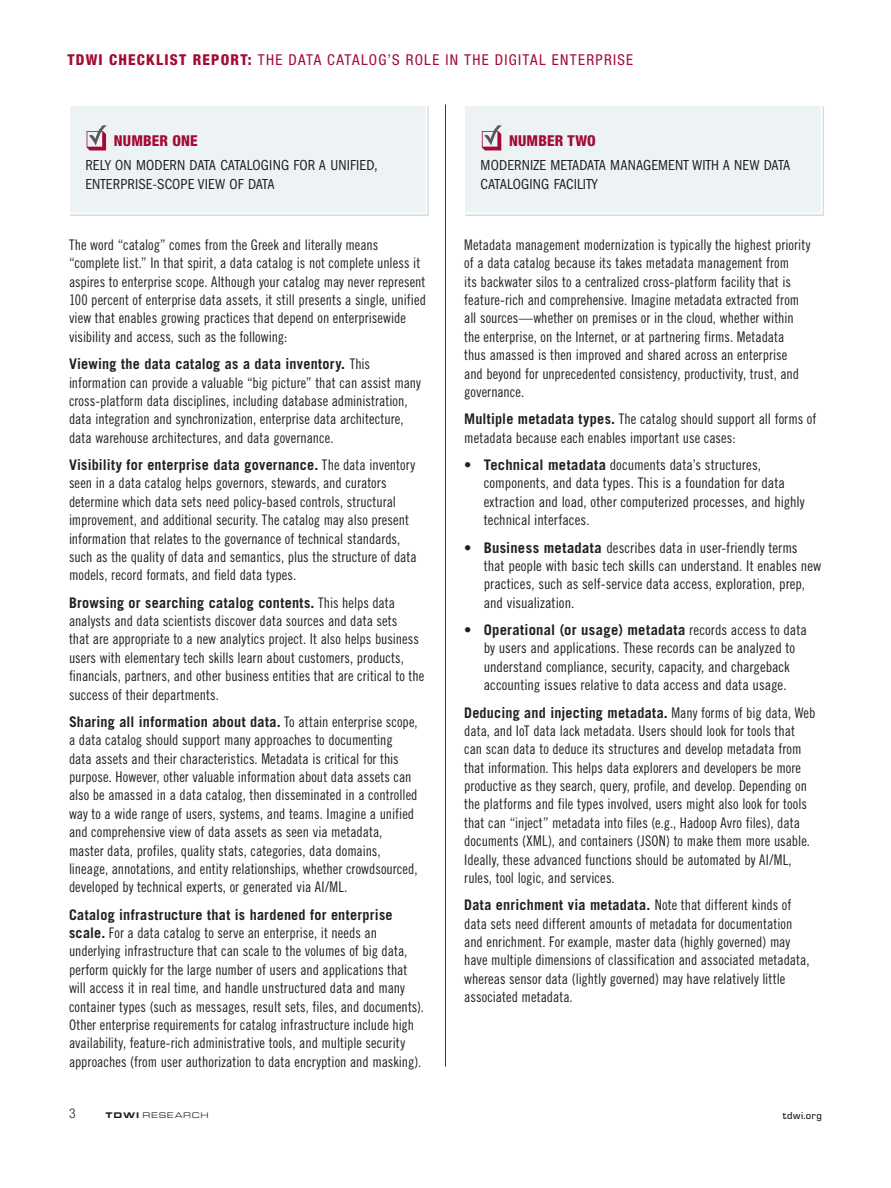
<style>
.page{position:relative;width:891px;height:1188px;background:#fff}
.page>*{position:absolute;margin:0;border:0;box-sizing:border-box;transform-origin:0 0}
.t1{font:condensed 15px/19.5px "ITC Franklin Gothic Std";letter-spacing:.01em;color:#231f20}
.t2{font:condensed 15px "Helvetica Neue LT Std";letter-spacing:.085em;color:#a30a34}
.t3{font:800 condensed 15px "Helvetica Neue LT Std";letter-spacing:.01em;color:#a30a34}
.Body_Text{font:14.7px/18.3px "Trade Gothic LT Std Cn 18";color:#231f20}
.t4{font:300 condensed 13.5px "Helvetica Neue LT Std";color:#231f20}
.t5{font:500 10.5px "Eurostile TOT";letter-spacing:.055em;color:#231f20}
.t6{font:expanded 8.55px "Eurostile TOT";letter-spacing:.08em;color:#231f20}
.s1{font-weight:800}
.s2{font-family:"Trade Gothic LT Std";font-weight:700}
.s3{font-family:"Helvetica Neue LT Std";font-weight:800;color:#a30a34}
.s4{font-weight:900}
</style>
<div class="page">
<hr style="left:445px;top:105px;width:1px;height:961px;background:#a30a34">
<div style="left:70px;top:106px;width:358px;height:110px;background:#edf2f4"></div>
<hr style="left:70px;top:214px;width:358px;height:2px;background:#cedbe2">
<hr style="left:427px;top:106px;width:2px;height:110px;background:#cedbe2">
<hr style="left:426px;top:105px;width:1px;height:109px;background:#fff">
<hr style="left:69px;top:213px;width:358px;height:1px;background:#fff">
<svg style="left:87px;top:125px;width:20px;height:26px"></svg>
<div style="left:466px;top:106px;width:357px;height:110px;background:#edf2f4"></div>
<hr style="left:466px;top:214px;width:357px;height:2px;background:#cedbe2">
<hr style="left:823px;top:106px;width:1px;height:110px;background:#cedbe2">
<hr style="left:821px;top:105px;width:2px;height:109px;background:#fff">
<hr style="left:464px;top:213px;width:358px;height:1px;background:#fff">
<svg style="left:482px;top:125px;width:20px;height:25px"></svg>
<p class="t2" style="left:68px;top:51px;width:567px"><span class="s1">TDWI CHECKLIST REPORT:</span> THE DATA CATALOG’S ROLE IN THE DIGITAL ENTERPRISE</p>
<p class="t3" style="left:114px;top:132px;width:85px">NUMBER ONE</p>
<p class="t1" style="left:85px;top:155px;width:294px">RELY ON MODERN DATA CATALOGING FOR A UNIFIED,<br>ENTERPRISE-SCOPE VIEW OF DATA</p>
<p class="Body_Text" style="left:69px;top:235px;width:359px">The word “catalog” comes from the Greek and literally means “complete list.” In that spirit, a data catalog is not complete unless it aspires to enterprise scope. Although your catalog may never represent 100 percent of enterprise data assets, it still presents a single, unified view that enables growing practices that depend on enterprisewide visibility and access, such as the following:</p>
<p class="Body_Text" style="left:69px;top:355px;width:353px"><span class="s2">Viewing the data catalog as a data inventory.</span> This information can provide a valuable “big picture” that can assist many cross-platform data disciplines, including database administration, data integration and synchronization, enterprise data architecture, data warehouse architectures, and data governance.</p>
<p class="Body_Text" style="left:69px;top:455px;width:349px"><span class="s2">Visibility for enterprise data governance.</span> The data inventory seen in a data catalog helps governors, stewards, and curators determine which data sets need policy-based controls, structural improvement, and additional security. The catalog may also present information that relates to the governance of technical standards, such as the quality of data and semantics, plus the structure of data models, record formats, and field data types.</p>
<p class="Body_Text" style="left:69px;top:593px;width:357px"><span class="s2">Browsing or searching catalog contents.</span> This helps data analysts and data scientists discover data sources and data sets<br>that are appropriate to a new analytics project. It also helps business users with elementary tech skills learn about customers, products, financials, partners, and other business entities that are critical to the success of their departments.</p>
<p class="Body_Text" style="left:69px;top:712px;width:350px"><span class="s2">Sharing all information about data.</span> To attain enterprise scope, a data catalog should support many approaches to documenting data assets and their characteristics. Metadata is critical for this purpose. However, other valuable information about data assets can also be amassed in a data catalog, then disseminated in a controlled way to a wide range of users, systems, and teams. Imagine a unified and comprehensive view of data assets as seen via metadata, master data, profiles, quality stats, categories, data domains, lineage, annotations, and entity relationships, whether crowdsourced, developed by technical experts, or generated via AI/ML.</p>
<p class="Body_Text" style="left:69px;top:905px;width:357px"><span class="s2">Catalog infrastructure that is hardened for enterprise scale.</span> For a data catalog to serve an enterprise, it needs an underlying infrastructure that can scale to the volumes of big data, perform quickly for the large number of users and applications that will access it in real time, and handle unstructured data and many container types (such as messages, result sets, files, and documents).<br>Other enterprise requirements for catalog infrastructure include high availability, feature-rich administrative tools, and multiple security approaches (from user authorization to data encryption and masking).</p>
<p class="t1" style="left:481px;top:130px;width:311px;line-height:23.4px;text-indent:28px"><span class="s3">NUMBER TWO<br></span>MODERNIZE METADATA MANAGEMENT WITH A NEW DATA</p>
<p class="t1" style="left:481px;top:175px;width:118px">CATALOGING FACILITY</p>
<p class="Body_Text" style="left:464px;top:235px;width:348px">Metadata management modernization is typically the highest priority of a data catalog because its takes metadata management from<br>its backwater silos to a centralized cross-platform facility that is feature-rich and comprehensive. Imagine metadata extracted from all sources—whether on premises or in the cloud, whether within the enterprise, on the Internet, or at partnering firms. Metadata<br>thus amassed is then improved and shared across an enterprise<br>and beyond for unprecedented consistency, productivity, trust, and governance.</p>
<p class="Body_Text" style="left:464px;top:410px;width:354px"><span class="s2">Multiple metadata types.</span> The catalog should support all forms of metadata because each enables important use cases:</p>
<p class="Body_Text" style="left:484px;top:455px;width:323px;text-indent:-20px">• <span class="s2">Technical metadata</span> documents data’s structures, components, and data types. This is a foundation for data extraction and load, other computerized processes, and highly technical interfaces.</p>
<p class="Body_Text" style="left:484px;top:538px;width:339px;text-indent:-20px">• <span class="s2">Business metadata</span> describes data in user-friendly terms that people with basic tech skills can understand. It enables new practices, such as self-service data access, exploration, prep, and visualization.</p>
<p class="Body_Text" style="left:464px;top:620px;width:344px;text-align:center">• <span class="s2">Operational (or usage) metadata</span> records access to data by users and applications. These records can be analyzed to understand compliance, security, capacity, and chargeback accounting issues relative to data access and data usage.</p>
<p class="Body_Text" style="left:464px;top:703px;width:353px"><span class="s2">Deducing and injecting metadata.</span> Many forms of big data, Web data, and IoT data lack metadata. Users should look for tools that can scan data to deduce its structures and develop metadata from that information. This helps data explorers and developers be more productive as they search, query, profile, and develop. Depending on the platforms and file types involved, users might also look for tools that can “inject” metadata into files (e.g., Hadoop Avro files), data documents (XML), and containers (JSON) to make them more usable.<br>Ideally, these advanced functions should be automated by AI/ML, rules, tool logic, and services.</p>
<p class="Body_Text" style="left:464px;top:896px;width:347px"><span class="s2">Data enrichment via metadata.</span> Note that different kinds of data sets need different amounts of metadata for documentation and enrichment. For example, master data (highly governed) may have multiple dimensions of classification and associated metadata, whereas sensor data (lightly governed) may have relatively little associated metadata.</p>
<p class="t4" style="left:69px;top:1105px;width:8px">3</p>
<p class="t6" style="left:105px;top:1110px;width:105px"><span class="s4">TDWI</span> RESEARCH</p>
<p class="t5" style="left:783px;top:1110px;width:41px">tdwi.org</p>
</div>
